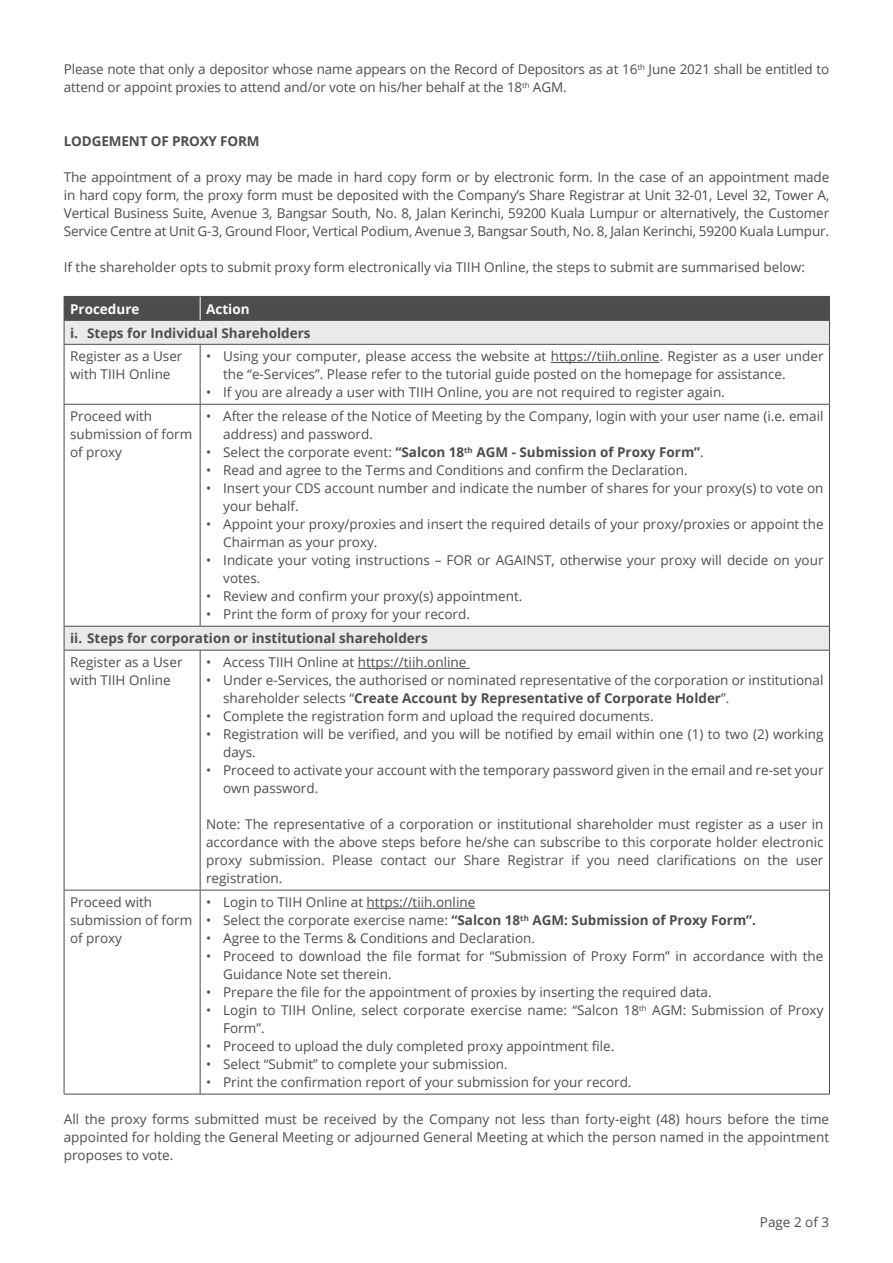
<style>
.page{position:relative;width:893px;height:1263px;background:#fff}
.page>*{position:absolute;margin:0;border:0;box-sizing:border-box;transform-origin:0 0}
.t1{font:13.5px/18px "Open Sans";color:#4d4d4f}
.t2{font:700 13.5px "Open Sans";color:#4d4d4f}
.t3{font:700 13.5px "Open Sans";color:#fff}
.s1{font-weight:400}
.s2{font-weight:700}
</style>
<div class="page">
<svg style="left:65px;top:345px;width:764px;height:305px"></svg>
<hr style="left:64px;top:344px;width:136px;height:1px;background:#4d4d4f">
<hr style="left:64px;top:345px;width:1px;height:59px;background:#4d4d4f">
<hr style="left:200px;top:344px;width:630px;height:1px;background:#4d4d4f">
<hr style="left:200px;top:345px;width:1px;height:59px;background:#4d4d4f">
<hr style="left:829px;top:345px;width:1px;height:59px;background:#4d4d4f">
<hr style="left:64px;top:404px;width:136px;height:1px;background:#4d4d4f">
<hr style="left:64px;top:405px;width:1px;height:221px;background:#4d4d4f">
<hr style="left:200px;top:404px;width:630px;height:1px;background:#4d4d4f">
<hr style="left:200px;top:405px;width:1px;height:221px;background:#4d4d4f">
<hr style="left:829px;top:405px;width:1px;height:221px;background:#4d4d4f">
<hr style="left:64px;top:626px;width:136px;height:1px;background:#4d4d4f">
<svg style="left:64px;top:626px;width:1px;height:24px"></svg>
<hr style="left:200px;top:626px;width:630px;height:1px;background:#4d4d4f">
<svg style="left:829px;top:626px;width:1px;height:24px"></svg>
<hr style="left:64px;top:650px;width:136px;height:1px;background:#4d4d4f">
<hr style="left:64px;top:650px;width:1px;height:240px;background:#4d4d4f">
<hr style="left:200px;top:650px;width:630px;height:1px;background:#4d4d4f">
<hr style="left:200px;top:650px;width:1px;height:240px;background:#4d4d4f">
<hr style="left:829px;top:650px;width:1px;height:240px;background:#4d4d4f">
<hr style="left:64px;top:890px;width:136px;height:1px;background:#4d4d4f">
<hr style="left:64px;top:890px;width:1px;height:204px;background:#4d4d4f">
<hr style="left:200px;top:890px;width:630px;height:1px;background:#4d4d4f">
<hr style="left:200px;top:890px;width:1px;height:204px;background:#4d4d4f">
<hr style="left:829px;top:890px;width:1px;height:204px;background:#4d4d4f">
<hr style="left:64px;top:1094px;width:136px;height:1px;background:#4d4d4f">
<hr style="left:200px;top:1094px;width:630px;height:1px;background:#4d4d4f">
<svg style="left:64px;top:296px;width:766px;height:48px;background:#979799"></svg>
<hr style="left:551px;top:362px;width:108px;height:1px;background:#4d4d4f">
<hr style="left:358px;top:668px;width:112px;height:1px;background:#4d4d4f">
<hr style="left:367px;top:908px;width:108px;height:1px;background:#4d4d4f">
<p class="t1" style="left:64px;top:60px;width:767px">Please note that only a depositor whose name appears on the Record of Depositors as at 16<sup>th</sup> June 2021 shall be entitled to attend or appoint proxies to attend and/or vote on his/her behalf at the 18<sup>th</sup> AGM.</p>
<p class="t2" style="left:64px;top:132px;width:197px">LODGEMENT OF PROXY FORM</p>
<p class="t1" style="left:64px;top:168px;width:767px;text-align:justify">The appointment of a proxy may be made in hard copy form or by electronic form. In the case of an appointment made in hard copy form, the proxy form must be deposited with the Company’s Share Registrar at Unit 32-01, Level 32, Tower A, Vertical Business Suite, Avenue 3, Bangsar South, No. 8, Jalan Kerinchi, 59200 Kuala Lumpur or alternatively, the Customer Service Centre at Unit G-3, Ground Floor, Vertical Podium, Avenue 3, Bangsar South, No. 8, Jalan Kerinchi, 59200 Kuala Lumpur.</p>
<p class="t1" style="left:64px;top:258px;width:743px">If the shareholder opts to submit proxy form electronically via TIIH Online, the steps to submit are summarised below:</p>
<p class="t3" style="left:70px;top:299px;width:71px">Procedure</p>
<p class="t3" style="left:206px;top:299px;width:45px">Action</p>
<p class="t2" style="left:70px;top:323px;width:242px">i. Steps for Individual Shareholders</p>
<p class="t1" style="left:70px;top:347px;width:114px">Register as a User with TIIH Online</p>
<p class="t1" style="left:223px;top:347px;width:602px;text-indent:-17px">• Using your computer, please access the website at https://tiih.online. Register as a user under the “e-Services”. Please refer to the tutorial guide posted on the homepage for assistance.</p>
<p class="t1" style="left:206px;top:383px;width:520px">• If you are already a user with TIIH Online, you are not required to register again.</p>
<p class="t1" style="left:70px;top:407px;width:124px">Proceed with submission of form of proxy</p>
<p class="t1" style="left:223px;top:407px;width:602px;text-indent:-17px">• After the release of the Notice of Meeting by the Company, login with your user name (i.e. email address) and password.</p>
<p class="t2" style="left:206px;top:443px;width:499px"><span class="s1">• Select the corporate event:</span> “Salcon 18<sup>th</sup> AGM - Submission of Proxy Form”<span class="s1">.</span></p>
<p class="t1" style="left:206px;top:461px;width:483px">• Read and agree to the Terms and Conditions and confirm the Declaration.</p>
<p class="t1" style="left:223px;top:479px;width:602px;text-indent:-17px">• Insert your CDS account number and indicate the number of shares for your proxy(s) to vote on your behalf.</p>
<p class="t1" style="left:223px;top:515px;width:602px;text-indent:-17px">• Appoint your proxy/proxies and insert the required details of your proxy/proxies or appoint the<br>Chairman as your proxy.</p>
<p class="t1" style="left:223px;top:551px;width:602px;text-indent:-17px">• Indicate your voting instructions – FOR or AGAINST, otherwise your proxy will decide on your votes.</p>
<p class="t1" style="left:206px;top:587px;width:318px">• Review and confirm your proxy(s) appointment.</p>
<p class="t1" style="left:206px;top:605px;width:265px">• Print the form of proxy for your record.</p>
<p class="t2" style="left:70px;top:629px;width:359px">ii. Steps for corporation or institutional shareholders</p>
<p class="t1" style="left:70px;top:653px;width:114px">Register as a User with TIIH Online</p>
<p class="t1" style="left:206px;top:653px;width:262px">• Access TIIH Online at https://tiih.online</p>
<p class="t1" style="left:223px;top:671px;width:602px;text-indent:-17px">• Under e-Services, the authorised or nominated representative of the corporation or institutional shareholder selects “<span class="s2">Create Account by Representative of Corporate Holder</span>”.</p>
<p class="t1" style="left:206px;top:707px;width:449px">• Complete the registration form and upload the required documents.</p>
<p class="t1" style="left:223px;top:725px;width:602px;text-indent:-17px">• Registration will be verified, and you will be notified by email within one (1) to two (2) working days.</p>
<p class="t1" style="left:223px;top:761px;width:602px;text-indent:-17px">• Proceed to activate your account with the temporary password given in the email and re-set your own password.</p>
<p class="t1" style="left:206px;top:815px;width:619px;text-align:justify">Note: The representative of a corporation or institutional shareholder must register as a user in accordance with the above steps before he/she can subscribe to this corporate holder electronic proxy submission. Please contact our Share Registrar if you need clarifications on the user registration.</p>
<p class="t1" style="left:70px;top:893px;width:124px">Proceed with submission of form of proxy</p>
<p class="t1" style="left:206px;top:893px;width:271px">• Login to TIIH Online at https://tiih.online</p>
<p class="t2" style="left:206px;top:911px;width:551px"><span class="s1">• Select the corporate exercise name:</span> “Salcon 18<sup>th</sup> AGM: Submission of Proxy Form”.</p>
<p class="t1" style="left:206px;top:929px;width:330px">• Agree to the Terms &amp; Conditions and Declaration.</p>
<p class="t1" style="left:223px;top:947px;width:602px;text-indent:-17px">• Proceed to download the file format for “Submission of Proxy Form” in accordance with the<br>Guidance Note set therein.</p>
<p class="t1" style="left:206px;top:983px;width:507px">• Prepare the file for the appointment of proxies by inserting the required data.</p>
<p class="t1" style="left:223px;top:1001px;width:602px;text-indent:-17px">• Login to TIIH Online, select corporate exercise name: “Salcon 18<sup>th</sup> AGM: Submission of Proxy<br>Form”.</p>
<p class="t1" style="left:206px;top:1037px;width:410px">• Proceed to upload the duly completed proxy appointment file.</p>
<p class="t1" style="left:206px;top:1055px;width:303px">• Select “Submit” to complete your submission.</p>
<p class="t1" style="left:206px;top:1073px;width:427px">• Print the confirmation report of your submission for your record.</p>
<p class="t1" style="left:64px;top:1110px;width:767px;text-align:justify">All the proxy forms submitted must be received by the Company not less than forty-eight (48) hours before the time appointed for holding the General Meeting or adjourned General Meeting at which the person named in the appointment proposes to vote.</p>
<p class="t1" style="left:760px;top:1212px;width:71px">Page 2 of 3</p>
</div>
